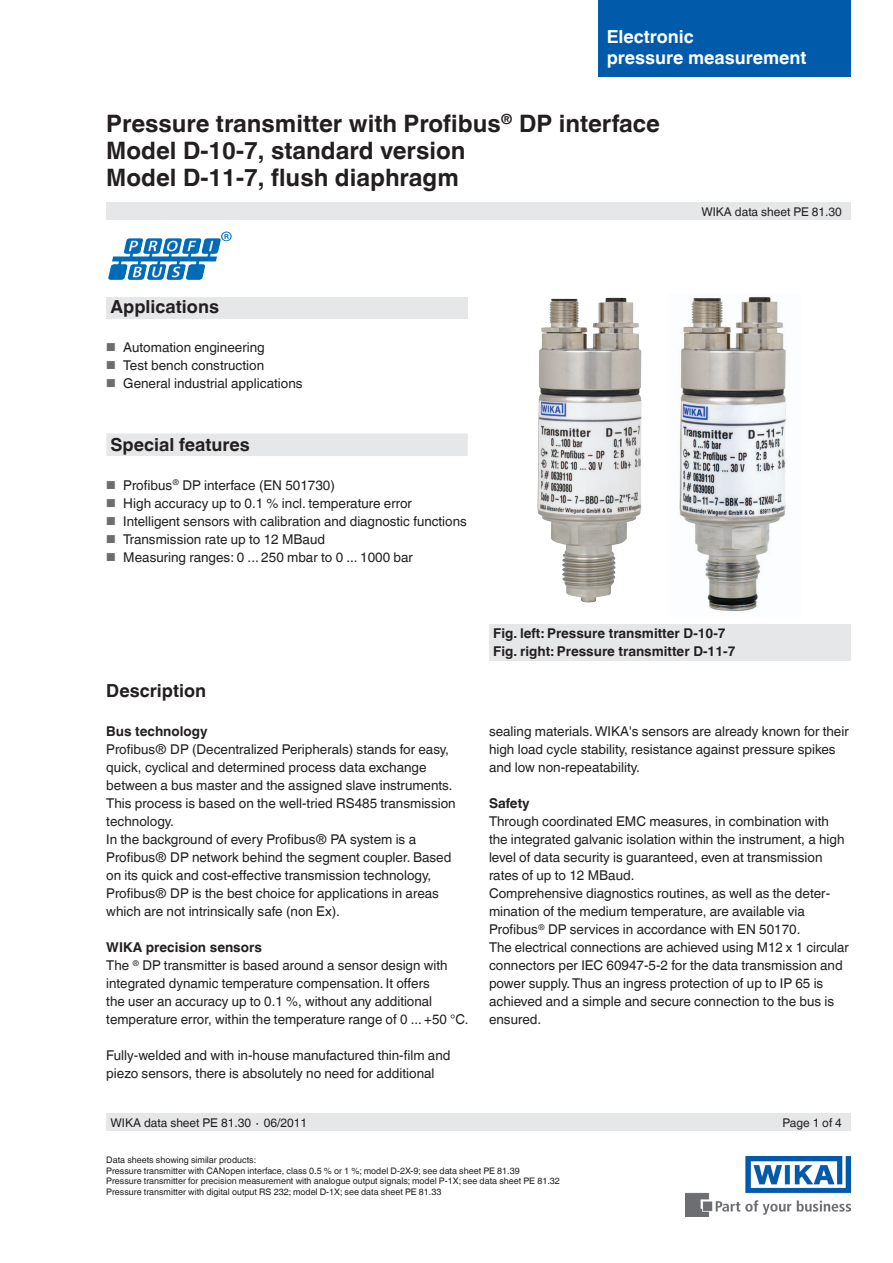
<style>
.page{position:relative;width:893px;height:1263px;background:#fff}
.page>*{position:absolute;margin:0;border:0;box-sizing:border-box;transform-origin:0 0}
.t1{font:700 24px/27px "Helvetica World";color:#231f20}
.t2{font:700 18px "Helvetica World";color:#231f20}
.t3{font:700 18px/21px "Helvetica World";color:#fff}
.t4{font:13.5px/18px "Helvetica World";color:#231f20}
.t5{font:700 13.5px/18px "Helvetica World";color:#231f20}
.t6{font:12px "Helvetica World";color:#231f20}
.t7{font:9px/10.5px "Helvetica World";color:#231f20}
.s1{font-size:11.55px;color:#6c6d70}
.s2{font-weight:700}
</style>
<div class="page">
<div style="left:106px;top:298px;width:362px;height:21px;background:#e6e7e9"></div>
<img style="left:685px;top:1157px;width:165px;height:59px">
<div style="left:106px;top:203px;width:744px;height:17px;background:#e6e7e9"></div>
<div style="left:106px;top:1114px;width:744px;height:17px;background:#e6e7e9"></div>
<div style="left:598px;top:0;width:252px;height:77px;background:#015aaa"></div>
<img style="left:108px;top:231px;width:124px;height:49px">
<img style="left:537px;top:298px;width:105px;height:305px">
<img style="left:679px;top:296px;width:107px;height:316px">
<div style="left:489px;top:624px;width:361px;height:36px;background:#e6e7e9"></div>
<div style="left:106px;top:433px;width:362px;height:23px;background:#e6e7e9"></div>
<h2 class="t3" style="left:607px;top:26px;width:201px">Electronic<br>pressure measurement</h2>
<h1 class="t1" style="left:106px;top:110px;width:555px">Pressure transmitter with Profibus<sup>®</sup> DP interface<br>Model D-10-7, standard version<br>Model D-11-7, flush diaphragm</h1>
<h2 class="t2" style="left:111px;top:296px;width:110px">Applications</h2>
<p class="t4" style="left:106px;top:338px;width:160px"><span class="s1">■</span> Automation engineering</p>
<p class="t4" style="left:106px;top:356px;width:159px"><span class="s1">■</span> Test bench construction</p>
<p class="t4" style="left:106px;top:374px;width:198px"><span class="s1">■</span> General industrial applications</p>
<h2 class="t2" style="left:111px;top:434px;width:141px">Special features</h2>
<p class="t4" style="left:106px;top:476px;width:230px"><span class="s1">■</span> Profibus<sup>®</sup> DP interface (EN 501730)</p>
<p class="t4" style="left:106px;top:494px;width:307px"><span class="s1">■</span> High accuracy up to 0.1 % incl. temperature error</p>
<p class="t4" style="left:106px;top:512px;width:362px"><span class="s1">■</span> Intelligent sensors with calibration and diagnostic functions</p>
<p class="t4" style="left:106px;top:530px;width:220px"><span class="s1">■</span> Transmission rate up to 12 MBaud</p>
<p class="t4" style="left:106px;top:548px;width:308px"><span class="s1">■</span> Measuring ranges: 0 ... 250 mbar to 0 ... 1000 bar</p>
<p class="t6" style="left:701px;top:204px;width:142px">WIKA data sheet PE 81.30</p>
<h2 class="t2" style="left:106px;top:680px;width:101px">Description</h2>
<p class="t5" style="left:106px;top:722px;width:103px">Bus technology</p>
<p class="t4" style="left:106px;top:740px;width:351px">Profibus® DP (Decentralized Peripherals) stands for easy, quick, cyclical and determined process data exchange between a bus master and the assigned slave instruments.<br>This process is based on the well-tried RS485 transmission technology.<br>In the background of every Profibus® PA system is a Profibus® DP network behind the segment coupler. Based on its quick and cost-effective transmission technology, Profibus® DP is the best choice for applications in areas which are not intrinsically safe (non Ex).</p>
<p class="t4" style="left:106px;top:938px;width:364px"><span class="s2">WIKA precision sensors<br></span>The <sup>®</sup> DP transmitter is based around a sensor design with integrated dynamic temperature compensation. It offers<br>the user an accuracy up to 0.1 %, without any additional temperature error, within the temperature range of 0 ... +50 °C.</p>
<p class="t4" style="left:106px;top:1046px;width:346px">Fully-welded and with in-house manufactured thin-film and piezo sensors, there is absolutely no need for additional</p>
<p class="t5" style="left:493px;top:624px;width:244px">Fig. left: Pressure transmitter D-10-7<br>Fig. right: Pressure transmitter D-11-7</p>
<p class="t4" style="left:489px;top:722px;width:361px">sealing materials. WIKA's sensors are already known for their high load cycle stability, resistance against pressure spikes and low non-repeatability.</p>
<p class="t5" style="left:489px;top:794px;width:42px">Safety</p>
<p class="t4" style="left:489px;top:812px;width:361px">Through coordinated EMC measures, in combination with the integrated galvanic isolation within the instrument, a high level of data security is guaranteed, even at transmission rates of up to 12 MBaud.<br>Comprehensive diagnostics routines, as well as the deter&shy;mination of the medium temperature, are available via Profibus<sup>®</sup> DP services in accordance with EN 50170.<br>The electrical connections are achieved using M12 x 1 circular connectors per IEC 60947-5-2 for the data transmission and power supply. Thus an ingress protection of up to IP 65 is achieved and a simple and secure connection to the bus is ensured.</p>
<p class="t6" style="left:111px;top:1115px;width:198px">WIKA data sheet PE 81.30 ∙ 06/2011</p>
<p class="t6" style="left:782px;top:1115px;width:61px">Page 1 of 4</p>
<p class="t7" style="left:106px;top:1155px;width:455px">Data sheets showing similar products:<br>Pressure transmitter with CANopen interface, class 0.5 % or 1 %; model D-2X-9; see data sheet PE 81.39<br>Pressure transmitter for precision measurement with analogue output signals; model P-1X; see data sheet PE 81.32<br>Pressure transmitter with digital output RS 232; model D-1X; see data sheet PE 81.33</p>
</div>
